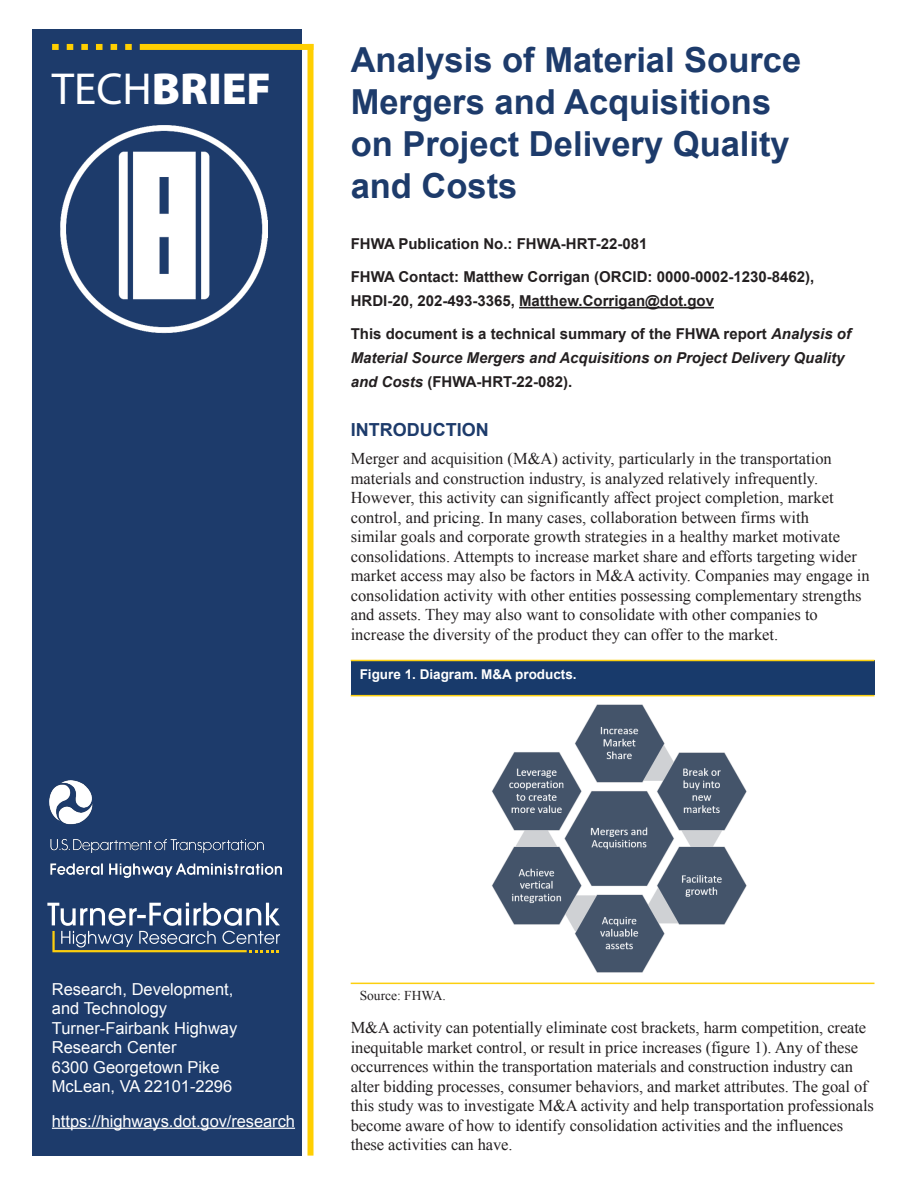
<style>
.page{position:relative;width:918px;height:1188px;background:#fff}
.page>*{position:absolute;margin:0;border:0;box-sizing:border-box;transform-origin:0 0}
.t1{font:900 45px "Myriad Pro";color:#fff}
.t2{font:700 34.5px/42px "Arial";color:#1d3b6b}
.t3{font:700 18px "Arial";color:#1d3b6b}
.t4{font:16.5px/19.5px "Times New Roman";color:#231f20}
.t5{font:16.5px/19.5px "Arial";color:#fff}
.t6{font:italic 700 15px/24px "Arial";color:#231f20}
.t7{font:700 15px/24px "Arial";color:#231f20}
.t8{font:700 13.5px "Arial";color:#fff}
.t9{font:13.5px "Times New Roman";color:#231f20}
.s1{font-weight:400}
.s2{font-style:normal}
</style>
<div class="page">
<div style="left:32px;top:29px;width:270px;height:1127px;background:#1d3b6b"></div>
<hr style="left:519px;top:307px;width:195px;height:1px;background:#231f20">
<svg style="left:52px;top:44px;width:80px;height:6px"></svg>
<div style="left:140px;top:44px;width:174px;height:6px;background:#ffcf01"></div>
<div style="left:308px;top:44px;width:6px;height:1112px;background:#ffcf01"></div>
<img style="left:60px;top:125px;width:207px;height:209px">
<svg style="left:47px;top:903px;width:233px;height:49px"></svg>
<img style="left:49px;top:781px;width:233px;height:96px">
<hr style="left:52px;top:1128px;width:243px;height:1px;background:#fff">
<div style="left:351px;top:660px;width:523px;height:35px;background:#183a6b"></div>
<hr style="left:351px;top:695px;width:524px;height:1px;background:#fccf0e">
<hr style="left:351px;top:660px;width:524px;height:1px;background:#fccf0e">
<hr style="left:351px;top:983px;width:524px;height:1px;background:#fccf0e">
<img style="left:492px;top:704px;width:255px;height:269px">
<p class="t1" style="left:52px;top:58px;width:221px"><span class="s1">TECH</span>BRIEF</p>
<p class="t2" style="left:351px;top:40px;width:452px">Analysis of Material Source<br>Mergers and Acquisitions on Project Delivery Quality and Costs</p>
<p class="t7" style="left:351px;top:232px;width:298px">FHWA Publication No.: FHWA-HRT-22-081</p>
<p class="t7" style="left:351px;top:265px;width:465px">FHWA Contact: Matthew Corrigan (ORCID: 0000-0002-1230-8462),<br>HRDI-20, 202-493-3365, Matthew.Corrigan@dot.gov</p>
<p class="t6" style="left:351px;top:322px;width:502px"><span class="s2">This document is a technical summary of the FHWA report</span> Analysis of<br>Material Source Mergers and Acquisitions on Project Delivery Quality and Costs <span class="s2">(FHWA-HRT-22-082).</span></p>
<h1 class="t3" style="left:351px;top:417px;width:139px">INTRODUCTION</h1>
<p class="t4" style="left:351px;top:449px;width:521px">Merger and acquisition (M&amp;A) activity, particularly in the transportation materials and construction industry, is analyzed relatively infrequently.<br>However, this activity can significantly affect project completion, market control, and pricing. In many cases, collaboration between firms with<br>similar goals and corporate growth strategies in a healthy market motivate consolidations. Attempts to increase market share and efforts targeting wider market access may also be factors in M&amp;A activity. Companies may engage in consolidation activity with other entities possessing complementary strengths and assets. They may also want to consolidate with other companies to increase the diversity of the product they can offer to the market.</p>
<p class="t8" style="left:360px;top:666px;width:219px">Figure 1. Diagram. M&amp;A products.</p>
<p class="t5" style="left:52px;top:979px;width:183px">Research, Development, and Technology</p>
<p class="t5" style="left:52px;top:1018px;width:187px">Turner-Fairbank Highway<br>Research Center</p>
<p class="t5" style="left:52px;top:1057px;width:169px">6300 Georgetown Pike</p>
<p class="t5" style="left:52px;top:1077px;width:182px">McLean, VA 22101-2296</p>
<p class="t5" style="left:52px;top:1111px;width:245px">https://highways.dot.gov/research</p>
<p class="t9" style="left:360px;top:987px;width:88px">Source: FHWA.</p>
<p class="t4" style="left:351px;top:1018px;width:525px">M&amp;A activity can potentially eliminate cost brackets, harm competition, create inequitable market control, or result in price increases (figure 1). Any of these occurrences within the transportation materials and construction industry can alter bidding processes, consumer behaviors, and market attributes. The goal of this study was to investigate M&amp;A activity and help transportation professionals become aware of how to identify consolidation activities and the influences these activities can have.</p>
</div>
